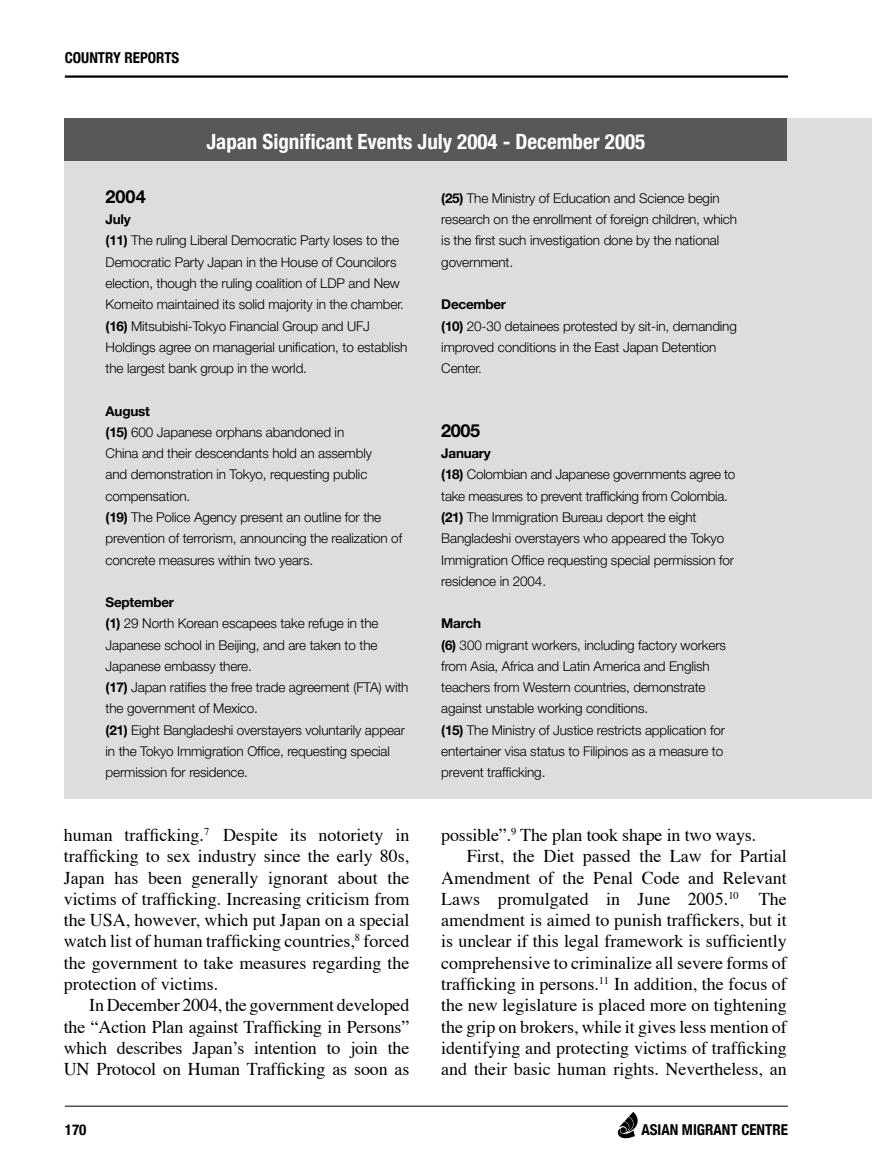
<style>
.page{position:relative;width:872px;height:1170px;background:#fff}
.page>*{position:absolute;margin:0;border:0;box-sizing:border-box;transform-origin:0 0}
.t1{font:700 condensed 21px "Helvetica Neue";color:#fff}
.t2{font:18px/21.3px "Times";color:#000;text-align:justify}
.t3{font:700 18px "Helvetica Neue";letter-spacing:-.01em;color:#000}
.t4{font:700 condensed 15px "Helvetica Neue";color:#000}
.t5{font:300 13.5px/21.3px "Helvetica Neue";letter-spacing:-.01em;color:#000}
.s1{font-weight:700}
</style>
<div class="page">
<hr style="left:65px;top:75px;width:723px;height:3px;background:#000">
<hr style="left:65px;top:1105px;width:723px;height:1px;background:#000">
<svg style="left:618px;top:1112px;width:20px;height:26px"></svg>
<div style="left:64px;top:118px;width:808px;height:680px;background:#dcdddd"></div>
<div style="left:65px;top:118px;width:722px;height:42px;background:#595757"></div>
<p class="t4" style="left:65px;top:48px;width:116px">COUNTRY REPORTS</p>
<h1 class="t1" style="left:206px;top:129px;width:440px">Japan Significant Events July 2004 - December 2005</h1>
<h2 class="t3" style="left:106px;top:185px;width:42px">2004</h2>
<p class="t5" style="left:106px;top:208px;width:303px"><span class="s1">July<br>(11)</span> The ruling Liberal Democratic Party loses to the Democratic Party Japan in the House of Councilors election, though the ruling coalition of LDP and New Komeito maintained its solid majority in the chamber. <span class="s1">(16)</span> Mitsubishi-Tokyo Financial Group and UFJ Holdings agree on managerial unification, to establish the largest bank group in the world.</p>
<p class="t5" style="left:106px;top:400px;width:298px"><span class="s1">August<br>(15)</span> 600 Japanese orphans abandoned in<br>China and their descendants hold an assembly<br>and demonstration in Tokyo, requesting public compensation.<br><span class="s1">(19)</span> The Police Agency present an outline for the prevention of terrorism, announcing the realization of concrete measures within two years.</p>
<p class="t5" style="left:106px;top:591px;width:304px"><span class="s1">September<br>(1)</span> 29 North Korean escapees take refuge in the Japanese school in Beijing, and are taken to the Japanese embassy there.<br><span class="s1">(17)</span> Japan ratifies the free trade agreement (FTA) with the government of Mexico.<br><span class="s1">(21)</span> Eight Bangladeshi overstayers voluntarily appear in the Tokyo Immigration Office, requesting special permission for residence.</p>
<p class="t2" style="left:64px;top:822px;width:347px">human trafficking.<sup>7</sup> Despite its notoriety in trafficking to sex industry since the early 80s, Japan has been generally ignorant about the victims of trafficking. Increasing criticism from the USA, however, which put Japan on a special watch list of human trafficking countries,<sup>8</sup> forced the government to take measures regarding the protection of victims.</p>
<h2 class="t2" style="left:64px;top:992px;width:347px;text-indent:26px">In December 2004, the government developed the “Action Plan against Trafficking in Persons” which describes Japan’s intention to join the UN Protocol on Human Trafficking as soon as</h2>
<p class="t5" style="left:441px;top:187px;width:297px"><span class="s1">(25)</span> The Ministry of Education and Science begin research on the enrollment of foreign children, which is the first such investigation done by the national government.</p>
<p class="t5" style="left:441px;top:293px;width:297px"><span class="s1">December<br>(10)</span> 20-30 detainees protested by sit-in, demanding improved conditions in the East Japan Detention<br>Center.</p>
<h2 class="t3" style="left:441px;top:419px;width:40px">2005</h2>
<p class="t5" style="left:441px;top:442px;width:296px"><span class="s1">January<br>(18)</span> Colombian and Japanese governments agree to take measures to prevent trafficking from Colombia. <span class="s1">(21)</span> The Immigration Bureau deport the eight Bangladeshi overstayers who appeared the Tokyo Immigration Office requesting special permission for residence in 2004.</p>
<p class="t5" style="left:441px;top:612px;width:286px"><span class="s1">March<br>(6)</span> 300 migrant workers, including factory workers from Asia, Africa and Latin America and English teachers from Western countries, demonstrate against unstable working conditions.<br><span class="s1">(15)</span> The Ministry of Justice restricts application for entertainer visa status to Filipinos as a measure to prevent trafficking.</p>
<h2 class="t2" style="left:441px;top:822px;width:316px">possible”.<sup>9</sup> The plan took shape in two ways.</h2>
<h2 class="t2" style="left:467px;top:844px;width:321px">First, the Diet passed the Law for Partial</h2>
<h2 class="t2" style="left:441px;top:865px;width:347px">Amendment of the Penal Code and Relevant</h2>
<h2 class="t2" style="left:441px;top:886px;width:347px">Laws promulgated in June 2005.<sup>10</sup> The</h2>
<h2 class="t2" style="left:441px;top:907px;width:347px">amendment is aimed to punish traffickers, but it</h2>
<h2 class="t2" style="left:441px;top:929px;width:347px">is unclear if this legal framework is sufficiently</h2>
<h2 class="t2" style="left:441px;top:950px;width:347px">comprehensive to criminalize all severe forms of</h2>
<h2 class="t2" style="left:441px;top:971px;width:347px">trafficking in persons.<sup>11</sup> In addition, the focus of</h2>
<h2 class="t2" style="left:441px;top:992px;width:347px">the new legislature is placed more on tightening</h2>
<h2 class="t2" style="left:441px;top:1014px;width:347px">the grip on brokers, while it gives less mention of</h2>
<h2 class="t2" style="left:441px;top:1035px;width:347px">identifying and protecting victims of trafficking</h2>
<h2 class="t2" style="left:441px;top:1056px;width:347px">and their basic human rights. Nevertheless, an</h2>
<p class="t4" style="left:65px;top:1120px;width:23px">170</p>
<p class="t4" style="left:641px;top:1120px;width:148px">ASIAN MIGRANT CENTRE</p>
</div>
